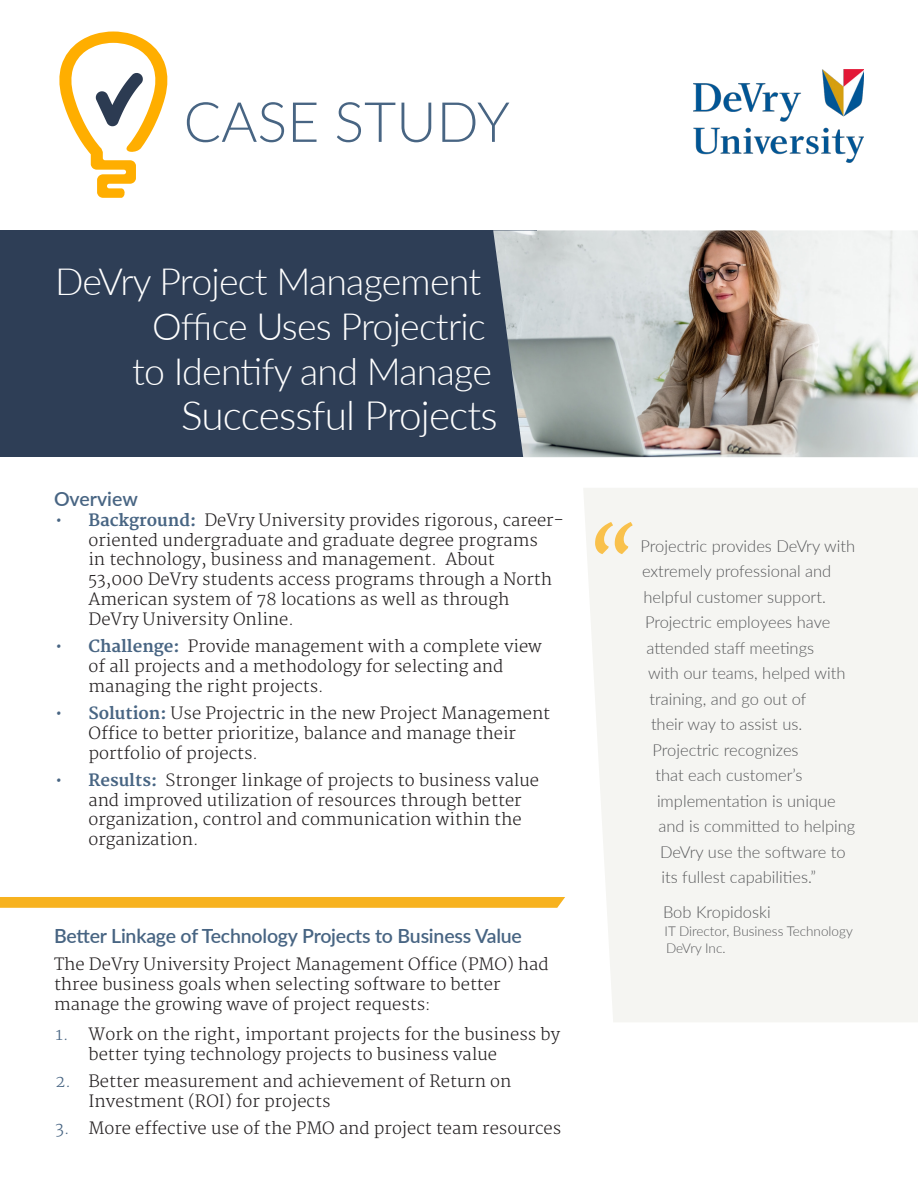
<style>
.page{position:relative;width:918px;height:1188px;background:#fff}
.page>*{position:absolute;margin:0;border:0;box-sizing:border-box;transform-origin:0 0}
.t1{font:italic 84px "Merriweather";color:#f9c14c}
.t2{font:300 55.5px "Lato";color:#486583}
.t3{font:300 40.5px "Lato";letter-spacing:-.02em;color:#fff}
.t4{font:300 37.5px/45px "Lato";letter-spacing:-.02em;color:#fff;text-align:right}
.t5{font:600 19.5px "Lato";letter-spacing:-.01em;color:#486583}
.t6{font:300 16.5px/19.8px "Merriweather";color:#231f20}
.t7{font:300 16.5px "Lato";color:#57585a}
.t8{font:300 13.5px "Lato";color:#57585a}
.s1{font-weight:400;color:#486583}
.s2{font-weight:700;color:#486583}
.s3{color:#486583}
</style>
<div class="page">
<svg style="left:59px;top:32px;width:109px;height:166px"></svg>
<img style="left:694px;top:69px;width:170px;height:93px">
<div style="left:0;top:230px;width:536px;height:227px;background:#2e3e56"></div>
<img style="left:493px;top:230px;width:425px;height:227px">
<div style="left:584px;top:488px;width:334px;height:534px;background:#f5f5f2"></div>
<svg style="left:0;top:897px;width:565px;height:11px;background:#f7b324"></svg>
<p class="t2" style="left:184px;top:83px;width:328px">CASE STUDY</p>
<p class="t4" style="left:55px;top:257px;width:438px">DeVry Project Management<br>Office Uses Projectric<br>to Identify and Manage</p>
<p class="t3" style="left:181px;top:387px;width:318px">Successful Projects</p>
<p class="t5" style="left:54px;top:485px;width:85px">Overview</p>
<p class="t6" style="left:88px;top:511px;width:477px;text-indent:-33px"><span class="s1">•</span> <span class="s2">Background:</span> DeVry University provides rigorous, career&shy;oriented undergraduate and graduate degree programs<br>in technology, business and management. About<br>53,000 DeVry students access programs through a North American system of 78 locations as well as through DeVry University Online.</p>
<p class="t6" style="left:88px;top:637px;width:455px;text-indent:-33px"><span class="s1">•</span> <span class="s2">Challenge:</span> Provide management with a complete view of all projects and a methodology for selecting and managing the right projects.</p>
<p class="t6" style="left:88px;top:704px;width:463px;text-indent:-33px"><span class="s1">•</span> <span class="s2">Solution:</span> Use Projectric in the new Project Management<br>Office to better prioritize, balance and manage their portfolio of projects.</p>
<p class="t6" style="left:88px;top:771px;width:452px;text-indent:-33px"><span class="s1">•</span> <span class="s2">Results:</span> Stronger linkage of projects to business value and improved utilization of resources through better organization, control and communication within the organization.</p>
<p class="t5" style="left:54px;top:922px;width:470px">Better Linkage of Technology Projects to Business Value</p>
<p class="t6" style="left:54px;top:955px;width:496px">The DeVry University Project Management Office (PMO) had three business goals when selecting software to better manage the growing wave of project requests:</p>
<p class="t6" style="left:88px;top:1025px;width:473px;text-indent:-33px"><span class="s3">1.</span> Work on the right, important projects for the business by better tying technology projects to business value</p>
<p class="t6" style="left:88px;top:1072px;width:424px;text-indent:-33px"><span class="s3">2.</span> Better measurement and achievement of Return on<br>Investment (ROI) for projects</p>
<p class="t6" style="left:56px;top:1119px;width:507px"><span class="s3">3.</span> More effective use of the PMO and project team resources</p>
<p class="t1" style="left:586px;top:510px;width:49px">“</p>
<p class="t7" style="left:640px;top:534px;width:216px">Projectric provides DeVry with</p>
<p class="t7" style="left:642px;top:560px;width:191px">extremely professional and</p>
<p class="t7" style="left:644px;top:585px;width:184px">helpful customer support.</p>
<p class="t7" style="left:645px;top:611px;width:187px">Projectric employees have</p>
<p class="t7" style="left:646px;top:636px;width:169px">attended staff meetings</p>
<p class="t7" style="left:648px;top:662px;width:199px">with our teams, helped with</p>
<p class="t7" style="left:650px;top:687px;width:159px">training, and go out of</p>
<p class="t7" style="left:651px;top:713px;width:153px">their way to assist us.</p>
<p class="t7" style="left:652px;top:738px;width:148px">Projectric recognizes</p>
<p class="t7" style="left:656px;top:764px;width:149px">that each customer’s</p>
<p class="t7" style="left:657px;top:789px;width:180px">implementation is unique</p>
<p class="t7" style="left:658px;top:815px;width:198px">and is committed to helping</p>
<p class="t7" style="left:660px;top:840px;width:187px">DeVry use the software to</p>
<p class="t7" style="left:662px;top:866px;width:156px">its fullest capabilities.”</p>
<p class="t7" style="left:663px;top:901px;width:109px">Bob Kropidoski</p>
<p class="t8" style="left:664px;top:922px;width:190px">IT Director, Business Technology</p>
<p class="t8" style="left:666px;top:939px;width:61px">DeVry Inc.</p>
</div>
